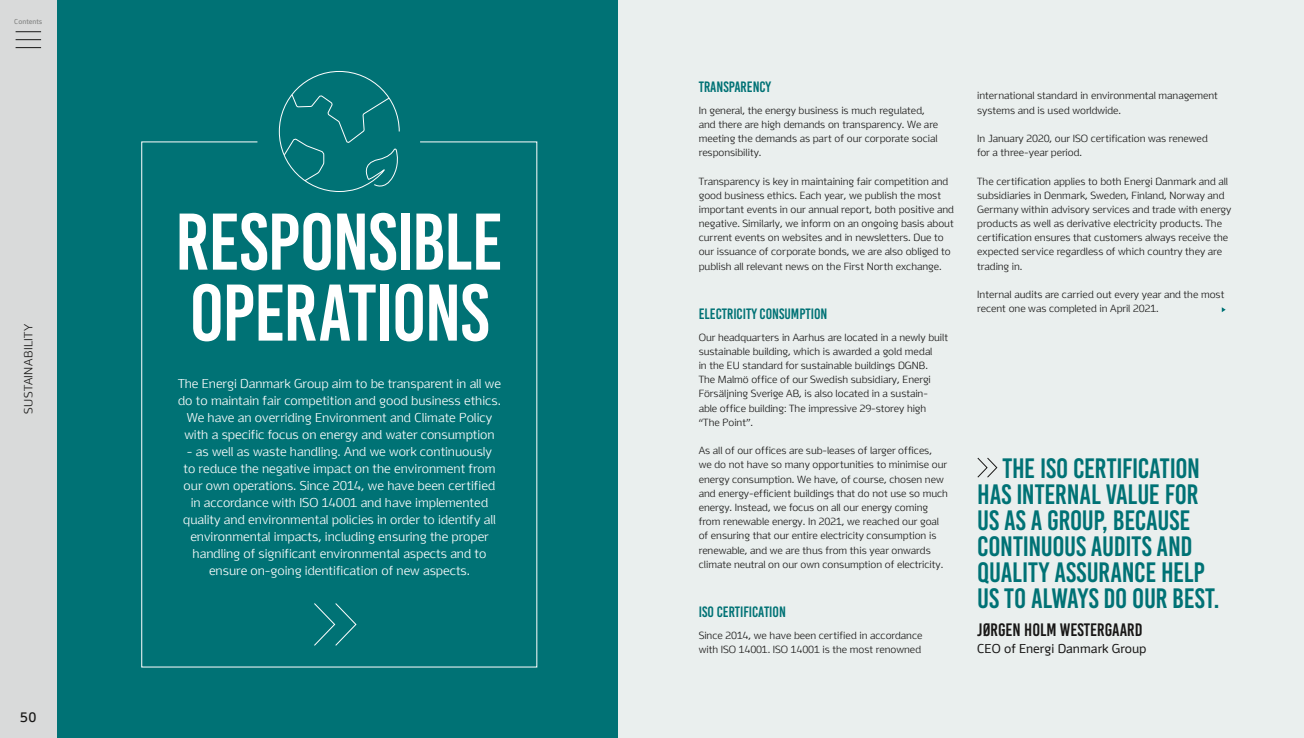
<style>
.page{position:relative;width:1304px;height:738px;background:#fff}
.page>*{position:absolute;margin:0;border:0;box-sizing:border-box;transform-origin:0 0}
.t1{font:80px/70.9px "Bebas Kai";letter-spacing:-.01em;color:#fff}
.t2{font:28px/26px "Bebas Kai";letter-spacing:-.005em;color:#007275}
.t3{font:18px "Bebas Kai";color:#181716}
.t4{font:15px "Bebas Kai";color:#007275}
.t5{font:700 14px "Energi";color:#181716}
.t6{font:300 13px/17px "Energi";color:#fff;text-align:center}
.t7{font:13px "Energi";color:#181716}
.t8{font:300 12px "Energi";letter-spacing:.03em;color:#181716}
.t9{font:300 10.5px/14.2px "Energi";color:#181716}
.t10{font:700 7.2px "Energi";color:#868786}
</style>
<div class="page">
<div style="left:56px;top:0;width:1248px;height:737px;background:#eaefee"></div>
<div style="left:57px;top:0;width:561px;height:737px;background:#007275"></div>
<svg style="left:141px;top:141px;width:397px;height:526px"></svg>
<svg style="left:279px;top:71px;width:121px;height:121px"></svg>
<svg style="left:313px;top:602px;width:44px;height:44px"></svg>
<svg style="left:977px;top:457px;width:21px;height:21px"></svg>
<svg style="left:1222px;top:307px;width:4px;height:5px"></svg>
<div style="left:0;top:0;width:57px;height:737px;background:#d9dada"></div>
<svg style="left:16px;top:31px;width:25px;height:1px"></svg>
<svg style="left:16px;top:39px;width:25px;height:1px"></svg>
<svg style="left:16px;top:47px;width:25px;height:1px"></svg>
<p class="t10" style="left:14px;top:17px;width:30px">Contents</p>
<p class="t8" style="left:22px;top:413px;width:91px;rotate:-90deg">SUSTAINABILITY</p>
<h3 class="t5" style="left:21px;top:709px;width:17px">50</h3>
<h1 class="t1" style="left:176px;top:207px;width:328px">RESPONSIBLE<br>OPERATIONS</h1>
<p class="t6" style="left:178px;top:374px;width:325px">The Energi Danmark Group aim to be transparent in all we do to maintain fair competition and good business ethics.<br>We have an overriding Environment and Climate Policy with a specific focus on energy and water consumption</p>
<p class="t6" style="left:183px;top:442px;width:314px">- as well as waste handling. And we work continuously to reduce the negative impact on the environment from our own operations. Since 2014, we have been certified in accordance with ISO 14001 and have implemented quality and environmental policies in order to identify all environmental impacts, including ensuring the proper handling of significant environmental aspects and to ensure on-going identification of new aspects.</p>
<h3 class="t4" style="left:699px;top:79px;width:74px">TRANSPARENCY</h3>
<p class="t9" style="left:699px;top:103px;width:241px">In general, the energy business is much regulated, and there are high demands on transparency. We are meeting the demands as part of our corporate social responsibility.</p>
<p class="t9" style="left:699px;top:174px;width:257px">Transparency is key in maintaining fair competition and good business ethics. Each year, we publish the most important events in our annual report, both positive and negative. Similarly, we inform on an ongoing basis about current events on websites and in newsletters. Due to our issuance of corporate bonds, we are also obliged to publish all relevant news on the First North exchange.</p>
<h3 class="t4" style="left:699px;top:306px;width:130px">ELECTRICITY CONSUMPTION</h3>
<p class="t9" style="left:699px;top:330px;width:251px">Our headquarters in Aarhus are located in a newly built sustainable building, which is awarded a gold medal<br>in the EU standard for sustainable buildings DGNB.<br>The Malmö office of our Swedish subsidiary, Energi Försäljning Sverige AB, is also located in a sustain&shy;able office building: The impressive 29-storey high “The Point”.</p>
<p class="t9" style="left:699px;top:443px;width:251px">As all of our offices are sub-leases of larger offices,<br>we do not have so many opportunities to minimise our energy consumption. We have, of course, chosen new and energy-efficient buildings that do not use so much energy. Instead, we focus on all our energy coming from renewable energy. In 2021, we reached our goal of ensuring that our entire electricity consumption is renewable, and we are thus from this year onwards climate neutral on our own consumption of electricity.</p>
<h3 class="t4" style="left:699px;top:603px;width:89px">ISO CERTIFICATION</h3>
<p class="t9" style="left:699px;top:627px;width:225px">Since 2014, we have been certified in accordance with ISO 14001. ISO 14001 is the most renowned</p>
<p class="t9" style="left:977px;top:89px;width:242px">international standard in environmental management systems and is used worldwide.</p>
<p class="t9" style="left:977px;top:131px;width:232px">In January 2020, our ISO certification was renewed for a three-year period.</p>
<p class="t9" style="left:977px;top:174px;width:256px">The certification applies to both Energi Danmark and all subsidiaries in Denmark, Sweden, Finland, Norway and Germany within advisory services and trade with energy products as well as derivative electricity products. The certification ensures that customers always receive the expected service regardless of which country they are trading in.</p>
<p class="t9" style="left:977px;top:287px;width:249px">Internal audits are carried out every year and the most recent one was completed in April 2021.</p>
<h2 class="t2" style="left:977px;top:455px;width:244px;text-indent:25px">THE ISO CERTIFICATION<br>HAS INTERNAL VALUE FOR<br>US AS A GROUP, BECAUSE<br>CONTINUOUS AUDITS AND<br>QUALITY ASSURANCE HELP<br>US TO ALWAYS DO OUR BEST.</h2>
<h3 class="t3" style="left:977px;top:620px;width:167px">JØRGEN HOLM WESTERGAARD</h3>
<p class="t7" style="left:977px;top:641px;width:171px">CEO of Energi Danmark Group</p>
</div>
